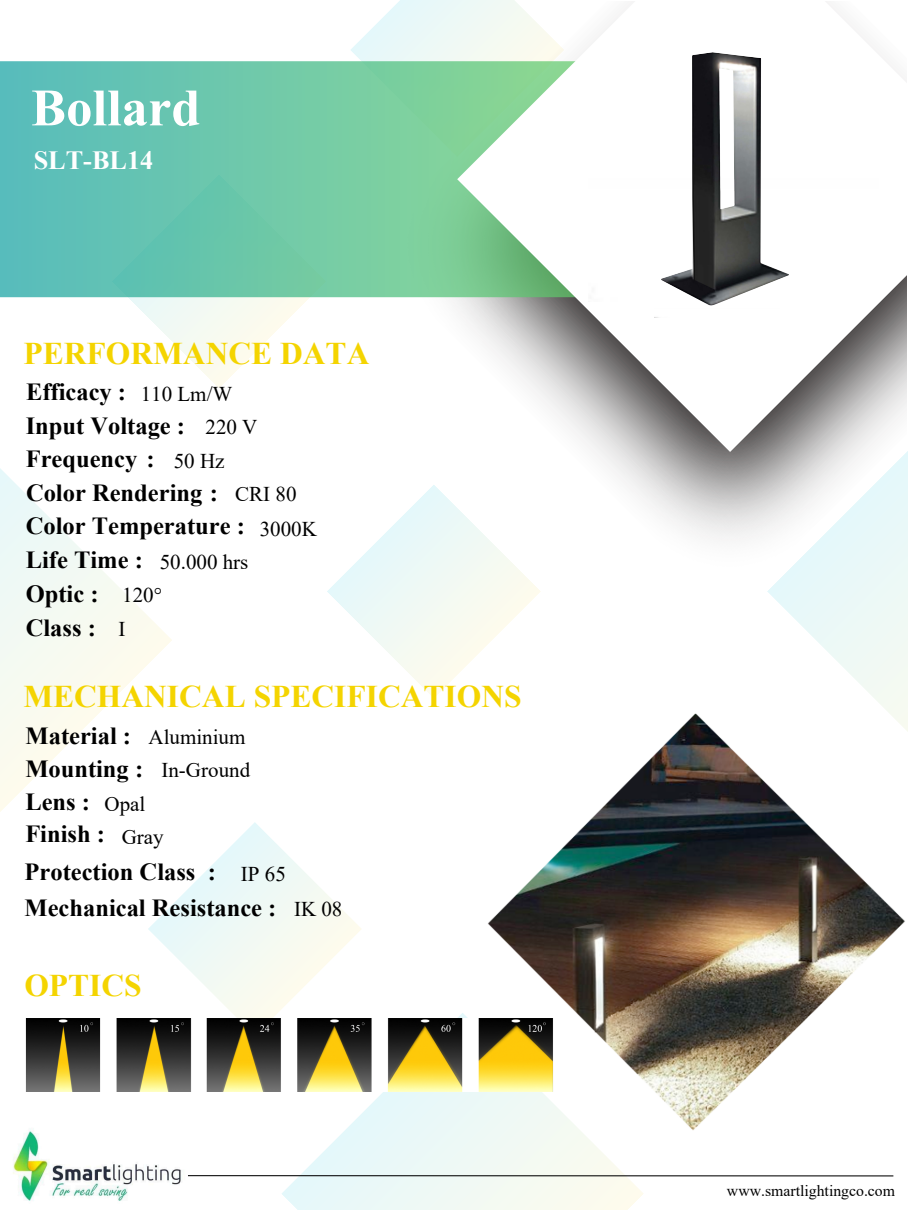
<style>
.page{position:relative;width:908px;height:1210px;background:#fff}
.page>*{position:absolute;margin:0;border:0;box-sizing:border-box;transform-origin:0 0}
.t1{font:700 52.5px "Times New Roman";color:#fff}
.t2{font:700 31.5px "Times New Roman";color:#f4d400}
.t3{font:700 26.25px "Times New Roman";color:#fff}
.t4{font:700 24.5px/33.7px "Times New Roman";color:#000}
.t5{font:15.75px "Times New Roman";color:#000}
.s1{font-weight:400;font-size:21px}
</style>
<div class="page">
<img style="left:488px;top:713px;width:417px;height:417px">
<svg style="left:282px;top:1012px;width:362px;height:198px"></svg>
<svg style="left:766px;top:452px;width:141px;height:321px"></svg>
<svg style="left:111px;top:297px;width:215px;height:91px"></svg>
<svg style="left:327px;top:485px;width:214px;height:213px"></svg>
<svg style="left:351px;top:0;width:106px;height:61px"></svg>
<svg style="left:0;top:61px;width:457px;height:236px;background:#6cc7ab"></svg>
<img style="left:457px;top:0;width:450px;height:452px">
<svg style="left:148px;top:822px;width:214px;height:196px"></svg>
<svg style="left:0;top:468px;width:172px;height:344px"></svg>
<img style="left:588px;top:61px;width:289px;height:241px">
<img style="left:654px;top:300px;width:125px;height:17px">
<img style="left:13px;top:1128px;width:168px;height:73px">
<svg style="left:188px;top:1174px;width:706px;height:3px"></svg>
<img style="left:25px;top:1018px;width:529px;height:73px">
<img style="left:656px;top:48px;width:137px;height:261px">
<h2 class="t1" style="left:31px;top:70px;width:171px">Bollard</h2>
<h4 class="t3" style="left:34px;top:141px;width:121px">SLT-BL14</h4>
<h5 class="t2" style="left:24px;top:331px;width:347px">PERFORMANCE DATA</h5>
<p class="t4" style="left:26px;top:374px;width:292px">Efficacy : <span class="s1">110</span> <span class="s1">Lm/W<br></span>Input Voltage : <span class="s1">22</span><span class="s1">0 V<br></span>Frequency : <span class="s1">50</span> <span class="s1">Hz<br></span>Color Rendering : <span class="s1">CRI 80<br></span>Color Temperature : <span class="s1">3000K<br></span>Life Time : <span class="s1">50</span><span class="s1">.</span><span class="s1">000 hrs<br></span>Optic : <span class="s1">120°<br></span>Class : <span class="s1">I</span></p>
<h4 class="t2" style="left:23px;top:674px;width:499px">MECHANICAL SPECIFICATIONS</h4>
<p class="t4" style="left:25px;top:719px;width:226px;line-height:32.6px">Material : <span class="s1">Aluminium<br></span>Mounting : <span class="s1">In-Ground<br></span>Lens : <span class="s1">Opal<br></span>Finish : <span class="s1">Gray</span></p>
<p class="t4" style="left:25px;top:853px;width:319px;line-height:35.7px">Protection Class : <span class="s1">IP 65<br></span>Mechanical Resistance : <span class="s1">IK</span> <span class="s1">08</span></p>
<h2 class="t2" style="left:24px;top:963px;width:119px">OPTICS</h2>
<p class="t5" style="left:726px;top:1179px;width:169px">www.smartlightingco.com</p>
</div>
